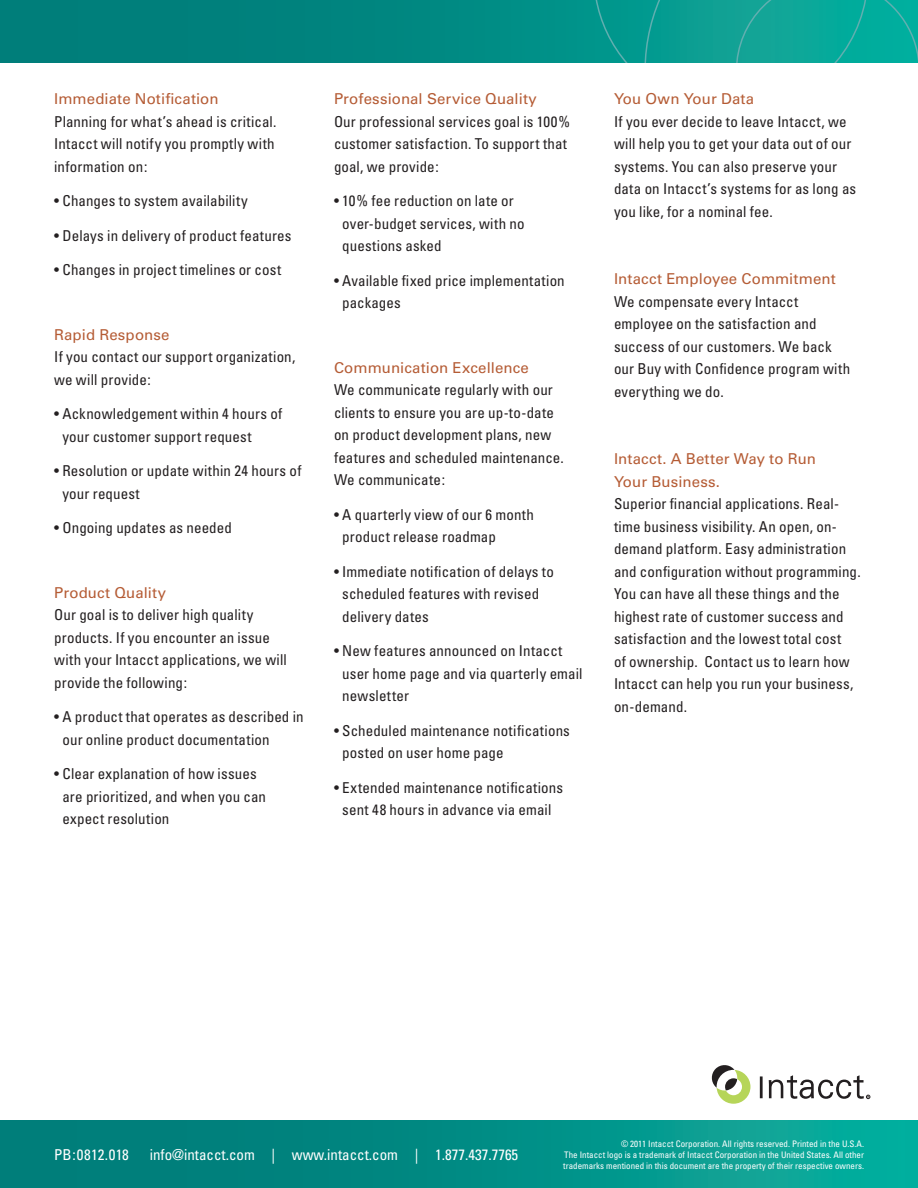
<style>
.page{position:relative;width:918px;height:1188px;background:#fff}
.page>*{position:absolute;margin:0;border:0;box-sizing:border-box;transform-origin:0 0}
.sub-subhead{font:condensed 15px/22.5px "Univers";letter-spacing:.01em;color:#231f20}
.contact_info{font:condensed 15px "Univers";color:#fff}
.contact_info-2{font:condensed 15px "Univers";letter-spacing:.02em;color:#fff}
.legal_mouse_type{font:condensed 9px/10.8px "Univers";color:#fff;text-align:justify}
.s1{font-stretch:normal;color:#b55c35}
</style>
<div class="page">
<svg style="left:0;top:0;width:585px;height:62px;background:#00847e"></svg>
<svg style="left:585px;top:0;width:333px;height:62px;background:#09a396"></svg>
<div style="left:0;top:1120px;width:918px;height:68px;background:linear-gradient(to right,#007473,#07ab9c)"></div>
<hr style="left:760px;top:1076px;width:3px;height:22px;background:#231f20">
<svg style="left:769px;top:1075px;width:101px;height:24px"></svg>
<svg style="left:712px;top:1065px;width:38px;height:39px"></svg>
<p class="sub-subhead" style="left:54px;top:87px;width:224px"><span class="s1">Immediate Notification<br></span>Planning for what’s ahead is critical.<br>Intacct will notify you promptly with information on:</p>
<p class="sub-subhead" style="left:54px;top:189px;width:195px">• Changes to system availability</p>
<p class="sub-subhead" style="left:54px;top:224px;width:239px">• Delays in delivery of product features</p>
<p class="sub-subhead" style="left:54px;top:258px;width:229px">• Changes in project timelines or cost</p>
<p class="sub-subhead" style="left:54px;top:323px;width:243px"><span class="s1">Rapid Response<br></span>If you contact our support organization, we will provide:</p>
<p class="sub-subhead" style="left:62px;top:402px;width:221px;text-indent:-8px">• Acknowledgement within 4 hours of your customer support request</p>
<p class="sub-subhead" style="left:62px;top:459px;width:241px;text-indent:-8px">• Resolution or update within 24 hours of your request</p>
<p class="sub-subhead" style="left:54px;top:516px;width:179px">• Ongoing updates as needed</p>
<p class="sub-subhead" style="left:54px;top:581px;width:234px"><span class="s1">Product Quality<br></span>Our goal is to deliver high quality products. If you encounter an issue with your Intacct applications, we will provide the following:</p>
<p class="sub-subhead" style="left:62px;top:705px;width:243px;text-indent:-8px">• A product that operates as described in our online product documentation</p>
<p class="sub-subhead" style="left:62px;top:762px;width:205px;text-indent:-8px">• Clear explanation of how issues are prioritized, and when you can expect resolution</p>
<p class="sub-subhead" style="left:334px;top:87px;width:238px"><span class="s1">Professional Service Quality<br></span>Our professional services goal is 100% customer satisfaction. To support that goal, we provide:</p>
<p class="sub-subhead" style="left:342px;top:189px;width:184px;text-indent:-8px">• 10% fee reduction on late or over-budget services, with no questions asked</p>
<p class="sub-subhead" style="left:342px;top:269px;width:224px;text-indent:-8px">• Available fixed price implementation packages</p>
<p class="sub-subhead" style="left:334px;top:356px;width:231px"><span class="s1">Communication Excellence<br></span>We communicate regularly with our clients to ensure you are up-to-date on product development plans, new features and scheduled maintenance.<br>We communicate:</p>
<p class="sub-subhead" style="left:342px;top:503px;width:193px;text-indent:-8px">• A quarterly view of our 6 month product release roadmap</p>
<p class="sub-subhead" style="left:342px;top:560px;width:213px;text-indent:-8px">• Immediate notification of delays to scheduled features with revised delivery dates</p>
<p class="sub-subhead" style="left:342px;top:639px;width:242px;text-indent:-8px">• New features announced on Intacct user home page and via quarterly email newsletter</p>
<p class="sub-subhead" style="left:342px;top:719px;width:229px;text-indent:-8px">• Scheduled maintenance notifications posted on user home page</p>
<p class="sub-subhead" style="left:334px;top:776px;width:231px;text-align:center">• Extended maintenance notifications sent 48 hours in advance via email</p>
<p class="sub-subhead" style="left:614px;top:87px;width:244px"><span class="s1">You Own Your Data<br></span>If you ever decide to leave Intacct, we will help you to get your data out of our systems. You can also preserve your data on Intacct’s systems for as long as you like, for a nominal fee.</p>
<p class="sub-subhead" style="left:614px;top:267px;width:238px"><span class="s1">Intacct Employee Commitment<br></span>We compensate every Intacct employee on the satisfaction and success of our customers. We back our Buy with Confidence program with everything we do.</p>
<p class="sub-subhead" style="left:614px;top:447px;width:248px"><span class="s1">Intacct. A Better Way to Run<br>Your Business.<br></span>Superior financial applications. Real&shy;time business visibility. An open, on&shy;demand platform. Easy administration and configuration without programming.<br>You can have all these things and the highest rate of customer success and satisfaction and the lowest total cost<br>of ownership. Contact us to learn how Intacct can help you run your business, on-demand.</p>
<p class="contact_info-2" style="left:54px;top:1145px;width:76px">PB:0812.018</p>
<p class="contact_info" style="left:150px;top:1145px;width:370px">info@intacct.com | www.intacct.com | 1.877.437.7765</p>
<p class="legal_mouse_type" style="left:563px;top:1138px;width:302px;text-indent:58px">© 2011 Intacct Corporation. All rights reserved. Printed in the U.S.A.<br>The Intacct logo is a trademark of Intacct Corporation in the United States. All other trademarks mentioned in this document are the property of their respective owners.</p>
</div>
